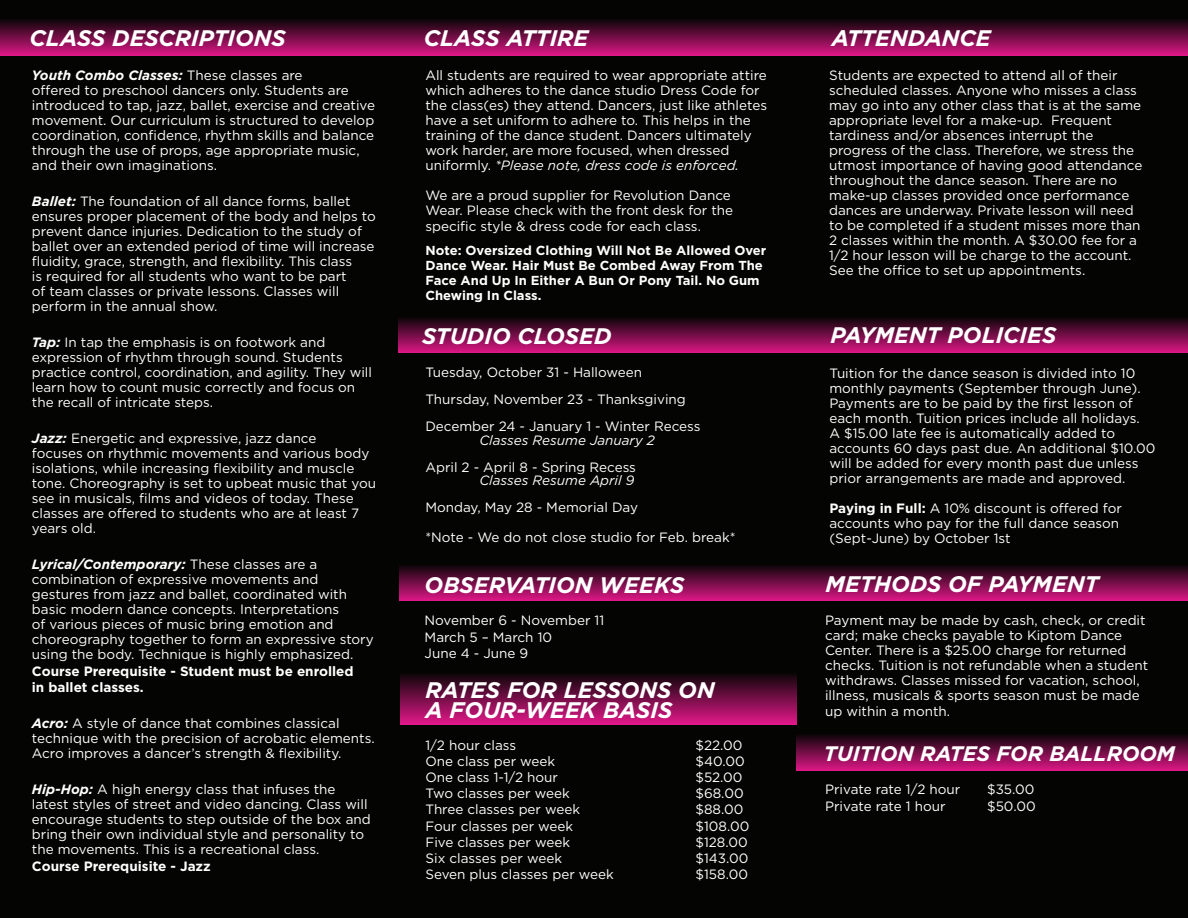
<style>
.page{position:relative;width:1188px;height:918px;background:#040503}
.page>*{position:absolute;margin:0;border:0;box-sizing:border-box;transform-origin:0 0}
.t1{font:italic 700 22.5px/19.5px "Gotham";color:#fff}
.t2{font:italic 700 21px "Gotham";color:#fff}
.t3{font:13.5px/15px "Gotham";color:#fff}
.t4{font:700 13.5px/16.5px "Gotham";color:#fff}
.t5{font:italic 13.5px "Gotham";color:#fff}
.t6{font:700 13.05px/15px "Gotham";color:#fff}
.s1{font-weight:700;font-style:italic}
.s2{font-style:italic}
.s3{font-weight:700}
</style>
<div class="page">
<div style="left:399px;top:317px;width:789px;height:36px;background:linear-gradient(to bottom,#0c0508,#d61782)"></div>
<div style="left:399px;top:565px;width:789px;height:36px;background:linear-gradient(to bottom,#0e0609,#d81783)"></div>
<svg style="left:0;top:20px;width:1188px;height:36px;background:#780e49"></svg>
<svg style="left:796px;top:735px;width:392px;height:36px;background:#770e48"></svg>
<div style="left:400px;top:673px;width:396px;height:52px;background:linear-gradient(to bottom,#0c0508,#df1788)"></div>
<h1 class="t1" style="left:30px;top:28px;width:258px">CLASS DESCRIPTIONS</h1>
<h1 class="t1" style="left:424px;top:28px;width:166px">CLASS ATTIRE</h1>
<h1 class="t1" style="left:832px;top:28px;width:161px">ATTENDANCE</h1>
<p class="t3" style="left:32px;top:68px;width:345px"><span class="s1">Youth Combo Classes:</span> These classes are<br>offered to preschool dancers only. Students are introduced to tap, jazz, ballet, exercise and creative movement. Our curriculum is structured to develop coordination, confidence, rhythm skills and balance through the use of props, age appropriate music, and their own imaginations.</p>
<p class="t3" style="left:32px;top:194px;width:346px"><span class="s1">Ballet:</span> The foundation of all dance forms, ballet ensures proper placement of the body and helps to prevent dance injuries. Dedication to the study of ballet over an extended period of time will increase fluidity, grace, strength, and flexibility. This class<br>is required for all students who want to be part<br>of team classes or private lessons. Classes will perform in the annual show.</p>
<p class="t3" style="left:32px;top:335px;width:342px"><span class="s1">Tap:</span> In tap the emphasis is on footwork and expression of rhythm through sound. Students practice control, coordination, and agility. They will learn how to count music correctly and focus on the recall of intricate steps.</p>
<p class="t3" style="left:32px;top:431px;width:346px"><span class="s1">Jazz:</span> Energetic and expressive, jazz dance<br>focuses on rhythmic movements and various body isolations, while increasing flexibility and muscle tone. Choreography is set to upbeat music that you see in musicals, films and videos of today. These classes are offered to students who are at least 7 years old.</p>
<p class="t3" style="left:32px;top:557px;width:343px"><span class="s1">Lyrical/Contemporary:</span> These classes are a combination of expressive movements and gestures from jazz and ballet, coordinated with basic modern dance concepts. Interpretations<br>of various pieces of music bring emotion and choreography together to form an expressive story using the body. Technique is highly emphasized.</p>
<p class="t4" style="left:32px;top:662px;width:323px">Course Prerequisite - Student must be enrolled in ballet classes.</p>
<p class="t3" style="left:32px;top:716px;width:344px"><span class="s1">Acro:</span> A style of dance that combines classical technique with the precision of acrobatic elements.<br>Acro improves a dancer’s strength &amp; flexibility.</p>
<p class="t3" style="left:32px;top:782px;width:340px"><span class="s1">Hip-Hop:</span> A high energy class that infuses the latest styles of street and video dancing. Class will encourage students to step outside of the box and bring their own individual style and personality to the movements. This is a recreational class.</p>
<p class="t4" style="left:32px;top:857px;width:180px">Course Prerequisite - Jazz</p>
<p class="t3" style="left:425px;top:67px;width:343px">All students are required to wear appropriate attire which adheres to the dance studio Dress Code for the class(es) they attend. Dancers, just like athletes have a set uniform to adhere to. This helps in the training of the dance student. Dancers ultimately work harder, are more focused, when dressed uniformly. <span class="s2">*Please note, dress code is enforced.</span></p>
<p class="t3" style="left:425px;top:187px;width:309px;line-height:15.6px">We are a proud supplier for Revolution Dance<br>Wear. Please check with the front desk for the specific style &amp; dress code for each class.</p>
<p class="t6" style="left:426px;top:242px;width:342px">Note: Oversized Clothing Will Not Be Allowed Over Dance Wear. Hair Must Be Combed Away From The Face And Up In Either A Bun Or Pony Tail. No Gum Chewing In Class.</p>
<h1 class="t1" style="left:422px;top:327px;width:191px">STUDIO CLOSED</h1>
<p class="t3" style="left:425px;top:359px;width:277px;line-height:27px">Tuesday, October 31 - Halloween<br>Thursday, November 23 - Thanksgiving<br>December 24 - January 1 - Winter Recess</p>
<p class="t5" style="left:479px;top:431px;width:177px">Classes Resume January 2</p>
<p class="t3" style="left:425px;top:459px;width:212px">April 2 - April 8 - Spring Recess</p>
<p class="t5" style="left:479px;top:472px;width:157px">Classes Resume April 9</p>
<p class="t3" style="left:425px;top:500px;width:214px">Monday, May 28 - Memorial Day</p>
<p class="t3" style="left:425px;top:529px;width:312px">*Note - We do not close studio for Feb. break*</p>
<h1 class="t1" style="left:425px;top:575px;width:261px">OBSERVATION WEEKS</h1>
<p class="t3" style="left:425px;top:612px;width:181px;line-height:16.2px">November 6 - November 11<br>March 5 – March 10<br>June 4 - June 9</p>
<h1 class="t1" style="left:425px;top:680px;width:291px">RATES FOR LESSONS ON<br>A FOUR-WEEK BASIS</h1>
<p class="t3" style="left:425px;top:737px;width:92px">1/2 hour class</p>
<p class="t3" style="left:695px;top:737px;width:49px">$22.00</p>
<p class="t3" style="left:425px;top:753px;width:131px">One class per week</p>
<p class="t3" style="left:695px;top:753px;width:51px">$40.00</p>
<p class="t3" style="left:425px;top:769px;width:134px">One class 1-1/2 hour</p>
<p class="t3" style="left:695px;top:769px;width:49px">$52.00</p>
<p class="t3" style="left:425px;top:786px;width:146px">Two classes per week</p>
<p class="t3" style="left:695px;top:786px;width:50px">$68.00</p>
<p class="t3" style="left:425px;top:802px;width:156px">Three classes per week</p>
<p class="t3" style="left:695px;top:802px;width:49px">$88.00</p>
<p class="t3" style="left:425px;top:818px;width:149px">Four classes per week</p>
<p class="t3" style="left:695px;top:818px;width:55px">$108.00</p>
<p class="t3" style="left:425px;top:834px;width:146px">Five classes per week</p>
<p class="t3" style="left:695px;top:834px;width:54px">$128.00</p>
<p class="t3" style="left:425px;top:850px;width:138px">Six classes per week</p>
<p class="t3" style="left:695px;top:850px;width:55px">$143.00</p>
<p class="t3" style="left:425px;top:867px;width:190px">Seven plus classes per week</p>
<p class="t3" style="left:695px;top:867px;width:54px">$158.00</p>
<p class="t3" style="left:829px;top:67px;width:315px">Students are expected to attend all of their scheduled classes. Anyone who misses a class may go into any other class that is at the same appropriate level for a make-up. Frequent tardiness and/or absences interrupt the progress of the class. Therefore, we stress the utmost importance of having good attendance throughout the dance season. There are no make-up classes provided once performance dances are underway. Private lesson will need to be completed if a student misses more than 2 classes within the month. A $30.00 fee for a 1/2 hour lesson will be charge to the account.<br>See the office to set up appointments.</p>
<h1 class="t1" style="left:831px;top:325px;width:227px">PAYMENT POLICIES</h1>
<p class="t3" style="left:829px;top:365px;width:328px">Tuition for the dance season is divided into 10 monthly payments (September through June).<br>Payments are to be paid by the first lesson of each month. Tuition prices include all holidays.<br>A $15.00 late fee is automatically added to accounts 60 days past due. An additional $10.00 will be added for every month past due unless prior arrangements are made and approved.</p>
<p class="t3" style="left:829px;top:500px;width:294px"><span class="s3">Paying in Full:</span> A 10% discount is offered for accounts who pay for the full dance season (Sept-June) by October 1st</p>
<h1 class="t1" style="left:826px;top:574px;width:275px">METHODS OF PAYMENT</h1>
<p class="t3" style="left:825px;top:612px;width:325px">Payment may be made by cash, check, or credit card; make checks payable to Kiptom Dance Center. There is a $25.00 charge for returned checks. Tuition is not refundable when a student withdraws. Classes missed for vacation, school, illness, musicals &amp; sports season must be made up within a month.</p>
<h2 class="t2" style="left:824px;top:740px;width:353px">TUITION RATES FOR BALLROOM</h2>
<p class="t3" style="left:825px;top:782px;width:137px">Private rate 1/2 hour</p>
<p class="t3" style="left:987px;top:782px;width:49px">$35.00</p>
<p class="t3" style="left:825px;top:798px;width:122px">Private rate 1 hour</p>
<p class="t3" style="left:987px;top:798px;width:50px">$50.00</p>
</div>
